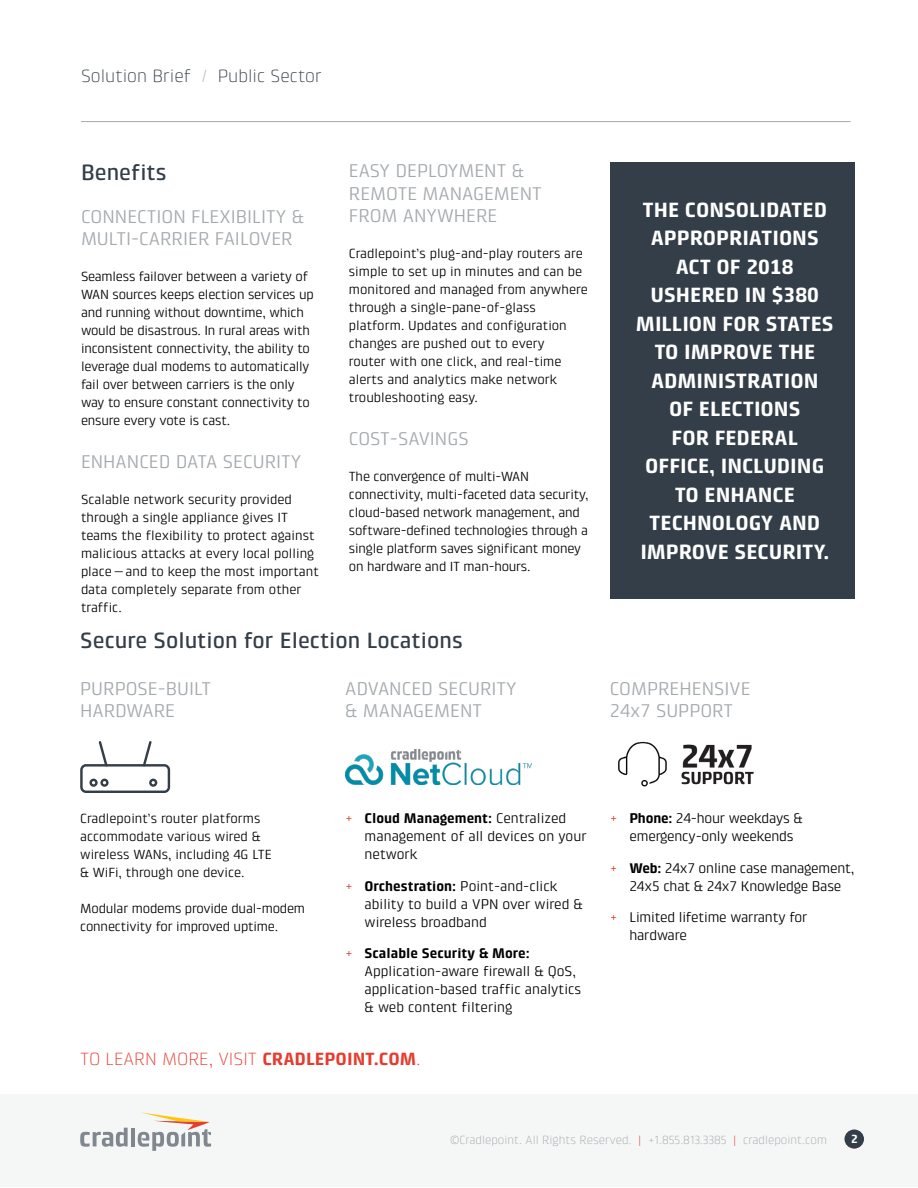
<style>
.page{position:relative;width:918px;height:1188px;background:#fff}
.page>*{position:absolute;margin:0;border:0;box-sizing:border-box;transform-origin:0 0}
.t1{font:500 22.5px "Klint Pro";color:#333e48}
.t2{font:700 21px/28.5px "Klint Pro";color:#fff;text-align:center}
.t3{font:18.75px/22.5px "Klint Pro";color:#a3a9ad}
.t4{font:300 18px "Klint LT Pro";color:#e63c2f}
.t5{font:300 18px "Klint LT Pro";color:#333e48}
.t6{font:14.25px/18px "Klint Pro";letter-spacing:-.01em;color:#000}
.t7{font:13.5px/18px "Klint Pro";letter-spacing:-.015em;color:#000}
.t8{font:300 12px "Klint LT Pro";color:#a3a9ad}
.t9{font:700 12px "Klint Pro";color:#fff}
.s1{color:#aab9c5}
.s2{color:#e63e30}
.s3{font-weight:700}
.s4{font-family:"Klint Pro";font-weight:700}
</style>
<div class="page">
<div style="left:610px;top:162px;width:245px;height:436px;background:#333e48"></div>
<div style="left:0;top:1094px;width:918px;height:93px;background:#f5f6f6"></div>
<svg style="left:80px;top:1128px;width:48px;height:19px"></svg>
<hr style="left:131px;top:1128px;width:4px;height:18px;background:#80878e">
<svg style="left:138px;top:1112px;width:73px;height:39px"></svg>
<svg style="left:844px;top:1130px;width:19px;height:18px"></svg>
<div style="left:845px;top:1130px;width:19px;height:18px;background:#333e48;border-radius:50%"></div>
<hr style="left:81px;top:121px;width:769px;height:1px;background:#a3a9ad">
<img style="left:618px;top:741px;width:136px;height:46px">
<img style="left:345px;top:749px;width:187px;height:36px">
<div style="left:80px;top:764px;width:90px;height:29px;border:2px solid #333e48;border-radius:5px"></div>
<svg style="left:97px;top:741px;width:56px;height:26px"></svg>
<svg style="left:89px;top:778px;width:69px;height:9px"></svg>
<h3 class="t5" style="left:81px;top:65px;width:242px">Solution Brief <span class="s1">/</span> Public Sector</h3>
<h1 class="t1" style="left:81px;top:160px;width:87px">Benefits</h1>
<h3 class="t3" style="left:81px;top:205px;width:225px">CONNECTION FLEXIBILITY &amp;<br>MULTI-CARRIER FAILOVER</h3>
<p class="t7" style="left:81px;top:268px;width:234px">Seamless failover between a variety of WAN sources keeps election services up and running without downtime, which would be disastrous. In rural areas with inconsistent connectivity, the ability to leverage dual modems to automatically fail over between carriers is the only way to ensure constant connectivity to ensure every vote is cast.</p>
<h3 class="t3" style="left:81px;top:450px;width:222px">ENHANCED DATA SECURITY</h3>
<p class="t7" style="left:81px;top:490px;width:239px">Scalable network security provided through a single appliance gives IT teams the flexibility to protect against malicious attacks at every local polling place—and to keep the most important data completely separate from other traffic.</p>
<h3 class="t3" style="left:349px;top:159px;width:195px">EASY DEPLOYMENT &amp;<br>REMOTE MANAGEMENT<br>FROM ANYWHERE</h3>
<p class="t7" style="left:349px;top:244px;width:241px">Cradlepoint’s plug-and-play routers are simple to set up in minutes and can be monitored and managed from anywhere through a single-pane-of-glass platform. Updates and configuration changes are pushed out to every<br>router with one click, and real-time alerts and analytics make network troubleshooting easy.</p>
<h3 class="t3" style="left:349px;top:427px;width:121px">COST-SAVINGS</h3>
<p class="t7" style="left:349px;top:467px;width:241px">The convergence of multi-WAN connectivity, multi-faceted data security, cloud-based network management, and software-defined technologies through a single platform saves significant money on hardware and IT man-hours.</p>
<h2 class="t2" style="left:636px;top:196px;width:199px">THE CONSOLIDATED<br>APPROPRIATIONS<br>ACT OF 2018<br>USHERED IN $380<br>MILLION FOR STATES<br>TO IMPROVE THE<br>ADMINISTRATION<br>OF ELECTIONS<br>FOR FEDERAL<br>OFFICE, INCLUDING<br>TO ENHANCE<br>TECHNOLOGY AND<br>IMPROVE SECURITY.</h2>
<h1 class="t1" style="left:80px;top:628px;width:384px">Secure Solution for Election Locations</h1>
<h3 class="t3" style="left:80px;top:677px;width:133px">PURPOSE-BUILT<br>HARDWARE</h3>
<h3 class="t3" style="left:345px;top:677px;width:173px">ADVANCED SECURITY &amp; MANAGEMENT</h3>
<h3 class="t3" style="left:610px;top:677px;width:142px">COMPREHENSIVE<br>24x7 SUPPORT</h3>
<p class="t7" style="left:80px;top:809px;width:193px">Cradlepoint’s router platforms accommodate various wired &amp; wireless WANs, including 4G LTE &amp; WiFi, through one device.</p>
<p class="t7" style="left:80px;top:899px;width:226px">Modular modems provide dual-modem connectivity for improved uptime.</p>
<p class="t6" style="left:365px;top:809px;width:224px;text-indent:-19px"><span class="s2">+</span> <span class="s3">Cloud Management:</span> Centralized management of all devices on your network</p>
<p class="t6" style="left:365px;top:877px;width:220px;text-indent:-19px"><span class="s2">+</span> <span class="s3">Orchestration:</span> Point-and-click ability to build a VPN over wired &amp; wireless broadband</p>
<p class="t6" style="left:365px;top:945px;width:218px;text-indent:-19px"><span class="s2">+</span> <span class="s3">Scalable Security &amp; More:<br></span>Application-aware firewall &amp; QoS, application-based traffic analytics &amp; web content filtering</p>
<h3 class="t4" style="left:80px;top:1049px;width:342px">TO LEARN MORE, VISIT <span class="s4">CRADLEPOINT.COM</span>.</h3>
<p class="t6" style="left:629px;top:809px;width:175px;text-indent:-19px"><span class="s2">+</span> <span class="s3">Phone:</span> 24-hour weekdays &amp; emergency-only weekends</p>
<p class="t6" style="left:610px;top:859px;width:246px;text-align:center"><span class="s2">+</span> <span class="s3">Web:</span> 24x7 online case management,<br>24x5 chat &amp; 24x7 Knowledge Base</p>
<p class="t6" style="left:629px;top:909px;width:180px;text-indent:-19px"><span class="s2">+</span> Limited lifetime warranty for hardware</p>
<p class="t8" style="left:450px;top:1133px;width:378px">©Cradlepoint. All Rights Reserved. <span class="s2">|</span> +1.855.813.3385 <span class="s2">|</span> cradlepoint.com</p>
<p class="t9" style="left:850px;top:1132px;width:8px">2</p>
</div>
